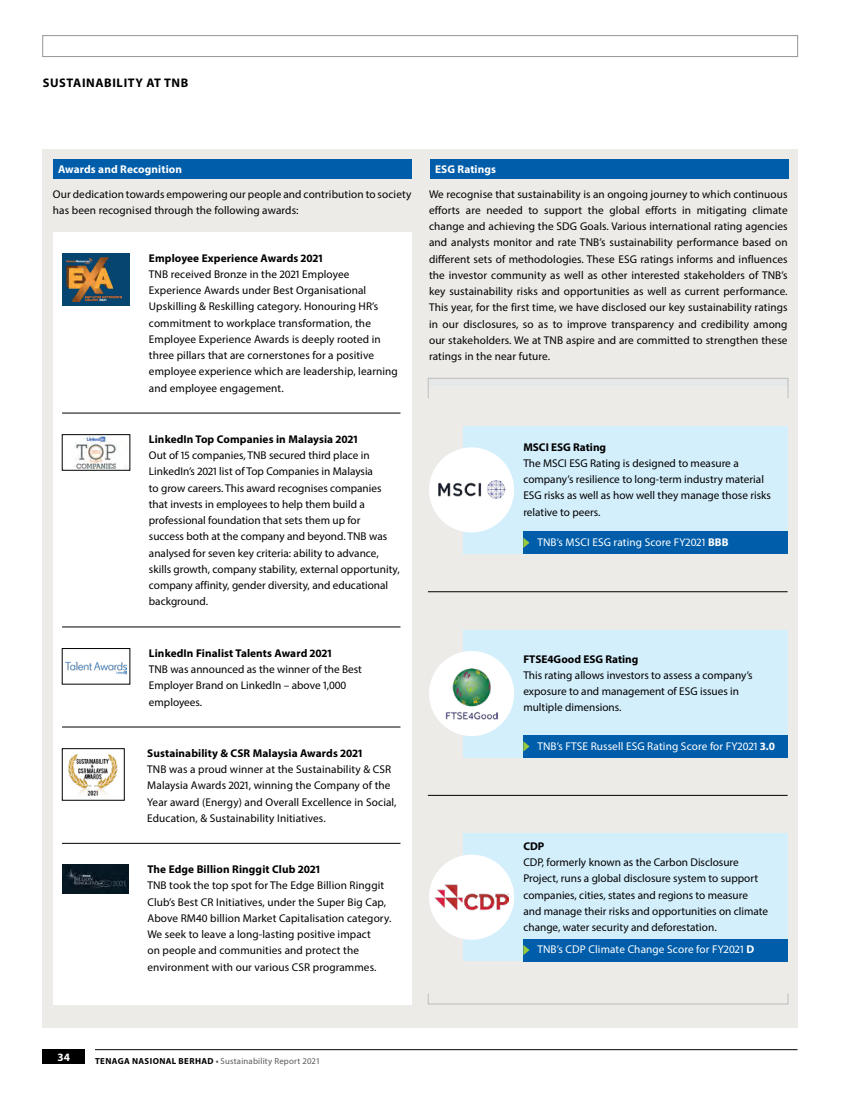
<style>
.page{position:relative;width:851px;height:1099px;background:#fff}
.page>*{position:absolute;margin:0;border:0;box-sizing:border-box;transform-origin:0 0}
.t1{font:700 12.5px "Myriad Pro";letter-spacing:.05em;color:#000}
.t2{font:11.25px/16.2px "Myriad Pro";color:#000}
.t3{font:700 11.25px "Myriad Pro";letter-spacing:.01em;color:#000}
.t4{font:11.25px "Myriad Pro";letter-spacing:.01em;color:#fff}
.t5{font:700 11.25px "Myriad Pro";letter-spacing:.01em;color:#fff}
.t6{font:8.75px "Myriad Pro";letter-spacing:.02em;color:#58595b}
.s1{font-weight:700;color:#000}
.s2{font-weight:700}
</style>
<div class="page">
<div style="left:43px;top:35px;width:754px;height:22px;border:1px solid #939598"></div>
<div style="left:43px;top:149px;width:754px;height:878px;background:#edebe7"></div>
<div style="left:429px;top:159px;width:359px;height:20px;background:#005daa"></div>
<div style="left:53px;top:159px;width:358px;height:20px;background:#005daa"></div>
<hr style="left:428px;top:591px;width:359px;height:1px;background:#000">
<hr style="left:428px;top:795px;width:359px;height:1px;background:#000">
<div style="left:463px;top:426px;width:324px;height:128px;background:#d4effc"></div>
<div style="left:523px;top:531px;width:264px;height:23px;background:#005daa"></div>
<svg style="left:523px;top:537px;width:6px;height:11px"></svg>
<div style="left:429px;top:447px;width:85px;height:85px;background:#fff;border-radius:50%"></div>
<img style="left:438px;top:481px;width:67px;height:18px">
<div style="left:463px;top:629px;width:324px;height:128px;background:#d4effc"></div>
<div style="left:523px;top:735px;width:264px;height:22px;background:#005daa"></div>
<svg style="left:523px;top:741px;width:6px;height:10px"></svg>
<div style="left:429px;top:651px;width:85px;height:85px;background:#fff;border-radius:50%"></div>
<img style="left:446px;top:668px;width:51px;height:51px">
<div style="left:463px;top:833px;width:324px;height:128px;background:#d4effc"></div>
<div style="left:523px;top:938px;width:264px;height:23px;background:#005daa"></div>
<svg style="left:523px;top:945px;width:6px;height:10px"></svg>
<div style="left:429px;top:854px;width:85px;height:85px;background:#fff;border-radius:50%"></div>
<img style="left:434px;top:884px;width:74px;height:26px">
<div style="left:428px;top:378px;width:360px;height:7px;background:#e6e7e8"></div>
<div style="left:428px;top:378px;width:360px;height:20px;border:1px solid #bcbec0"></div>
<div style="left:428px;top:993px;width:360px;height:11px;border:1px solid #bcbec0"></div>
<div style="left:53px;top:232px;width:358px;height:772px;background:#fff"></div>
<div style="left:62px;top:253px;width:68px;height:52px;background:#054570"></div>
<img style="left:67px;top:257px;width:55px;height:44px">
<img style="left:74px;top:436px;width:43px;height:32px">
<div style="left:62px;top:434px;width:68px;height:36px;border:1px solid #000"></div>
<img style="left:65px;top:661px;width:62px;height:14px">
<div style="left:62px;top:648px;width:68px;height:36px;border:1px solid #000"></div>
<hr style="left:62px;top:413px;width:338px;height:1px;background:#000">
<hr style="left:62px;top:626px;width:338px;height:1px;background:#000">
<hr style="left:62px;top:726px;width:338px;height:1px;background:#000">
<hr style="left:62px;top:843px;width:338px;height:1px;background:#000">
<img style="left:67px;top:753px;width:51px;height:43px">
<div style="left:62px;top:748px;width:62px;height:52px;border:1px solid #000"></div>
<img style="left:62px;top:864px;width:66px;height:29px">
<div style="left:43px;top:1049px;width:42px;height:14px;background:#000"></div>
<hr style="left:95px;top:1049px;width:702px;height:1px;background:#000">
<p class="t1" style="left:43px;top:75px;width:147px">SUSTAINABILITY AT TNB</p>
<p class="t5" style="left:58px;top:162px;width:125px">Awards and Recognition</p>
<p class="t5" style="left:435px;top:162px;width:63px">ESG Ratings</p>
<p class="t2" style="left:429px;top:186px;width:360px;text-align:justify">We recognise that sustainability is an ongoing journey to which continuous efforts are needed to support the global efforts in mitigating climate change and achieving the SDG Goals. Various international rating agencies and analysts monitor and rate TNB’s sustainability performance based on different sets of methodologies. These ESG ratings informs and influences the investor community as well as other interested stakeholders of TNB’s key sustainability risks and opportunities as well as current performance.<br>This year, for the first time, we have disclosed our key sustainability ratings in our disclosures, so as to improve transparency and credibility among our stakeholders. We at TNB aspire and are committed to strengthen these ratings in the near future.</p>
<p class="t2" style="left:53px;top:186px;width:360px">Our dedication towards empowering our people and contribution to society has been recognised through the following awards:</p>
<p class="t3" style="left:149px;top:250px;width:175px">Employee Experience Awards 2021</p>
<p class="t2" style="left:149px;top:266px;width:250px">TNB received Bronze in the 2021 Employee Experience Awards under Best Organisational Upskilling &amp; Reskilling category. Honouring HR’s commitment to workplace transformation, the Employee Experience Awards is deeply rooted in three pillars that are cornerstones for a positive employee experience which are leadership, learning and employee engagement.</p>
<p class="t3" style="left:149px;top:432px;width:210px">LinkedIn Top Companies in Malaysia 2021</p>
<p class="t2" style="left:149px;top:447px;width:252px">Out of 15 companies, TNB secured third place in LinkedIn’s 2021 list of Top Companies in Malaysia<br>to grow careers. This award recognises companies that invests in employees to help them build a professional foundation that sets them up for<br>success both at the company and beyond. TNB was analysed for seven key criteria: ability to advance, skills growth, company stability, external opportunity, company affinity, gender diversity, and educational background.</p>
<p class="t3" style="left:149px;top:645px;width:184px">LinkedIn Finalist Talents Award 2021</p>
<p class="t2" style="left:149px;top:661px;width:214px">TNB was announced as the winner of the Best<br>Employer Brand on LinkedIn – above 1,000 employees.</p>
<p class="t3" style="left:147px;top:745px;width:217px">Sustainability &amp; CSR Malaysia Awards 2021</p>
<p class="t2" style="left:147px;top:761px;width:251px">TNB was a proud winner at the Sustainability &amp; CSR Malaysia Awards 2021, winning the Company of the Year award (Energy) and Overall Excellence in Social, Education, &amp; Sustainability Initiatives.</p>
<p class="t3" style="left:147px;top:862px;width:174px">The Edge Billion Ringgit Club 2021</p>
<p class="t2" style="left:147px;top:877px;width:245px">TNB took the top spot for The Edge Billion Ringgit Club’s Best CR Initiatives, under the Super Big Cap, Above RM40 billion Market Capitalisation category.<br>We seek to leave a long-lasting positive impact<br>on people and communities and protect the environment with our various CSR programmes.</p>
<p class="t5" style="left:58px;top:1049px;width:14px">34</p>
<p class="t6" style="left:95px;top:1055px;width:227px"><span class="s1">TENAGA NASIONAL BERHAD</span> <span class="s2">•</span> Sustainability Report 2021</p>
<p class="t3" style="left:523px;top:439px;width:84px">MSCI ESG Rating</p>
<p class="t2" style="left:523px;top:454px;width:249px">The MSCI ESG Rating is designed to measure a company’s resilience to long-term industry material ESG risks as well as how well they manage those risks relative to peers.</p>
<p class="t4" style="left:537px;top:535px;width:193px">TNB’s MSCI ESG rating Score FY2021 <span class="s2">BBB</span></p>
<p class="t3" style="left:523px;top:651px;width:117px">FTSE4Good ESG Rating</p>
<p class="t2" style="left:523px;top:666px;width:231px">This rating allows investors to assess a company’s exposure to and management of ESG issues in multiple dimensions.</p>
<p class="t4" style="left:537px;top:739px;width:239px">TNB’s FTSE Russell ESG Rating Score for FY2021 <span class="s2">3.0</span></p>
<p class="t3" style="left:523px;top:838px;width:23px">CDP</p>
<p class="t2" style="left:523px;top:854px;width:246px">CDP, formerly known as the Carbon Disclosure Project, runs a global disclosure system to support companies, cities, states and regions to measure and manage their risks and opportunities on climate change, water security and deforestation.</p>
<p class="t4" style="left:537px;top:942px;width:218px">TNB’s CDP Climate Change Score for FY2021 <span class="s2">D</span></p>
</div>
